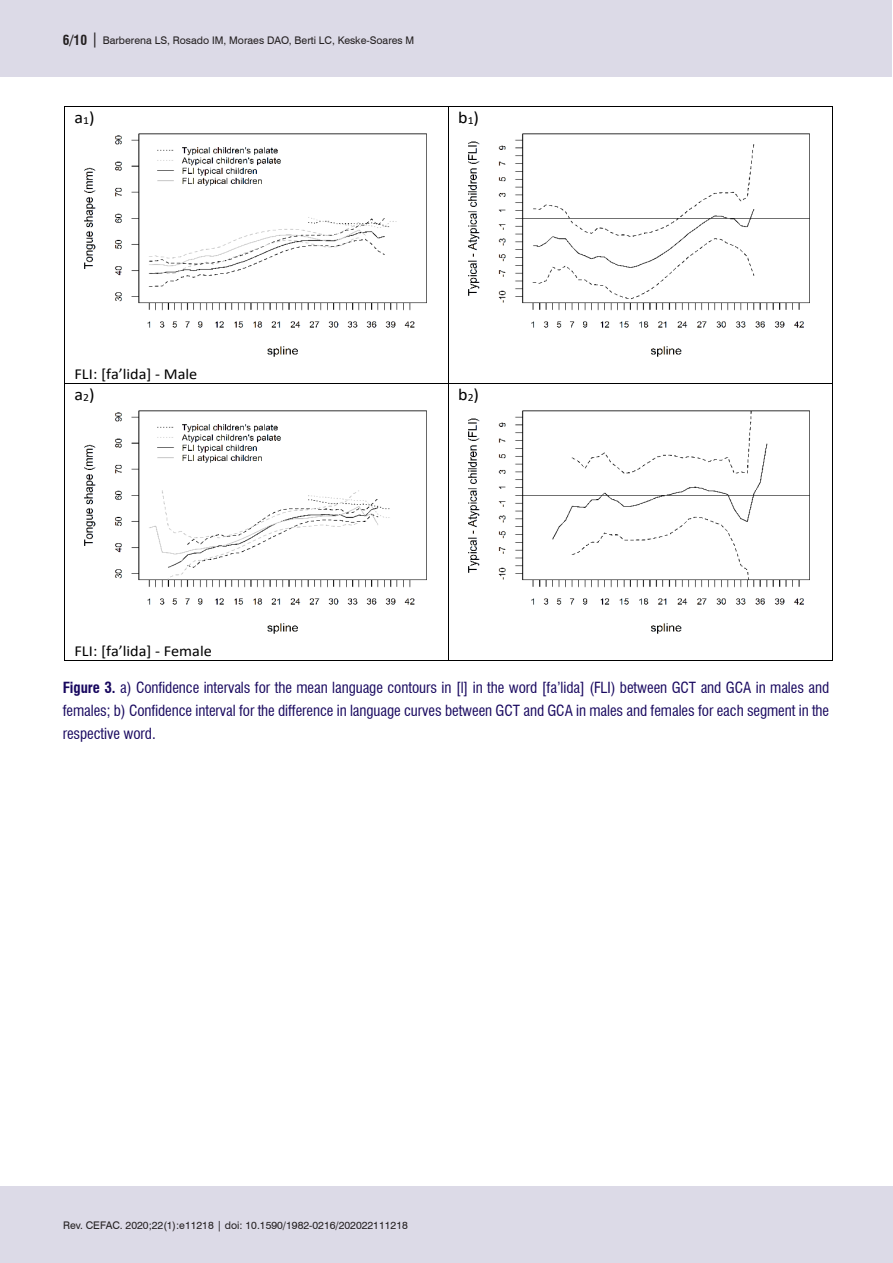
<style>
.page{position:relative;width:893px;height:1263px;background:#fff}
.page>*{position:absolute;margin:0;border:0;box-sizing:border-box;transform-origin:0 0}
.t1{font:16.95px "Calibri";color:#000;scale:1.07 1}
.t2{font:15.3px "Calibri";color:#000;scale:1.07 1}
.Titulo_tabelas_e_gr{font:condensed 15px/22.8px "Swiss 721 BT";letter-spacing:-.005em;color:#18085f;text-align:justify}
.t3{font:10.5px "Swiss 721 BT";color:#231f20}
.s1{font-weight:700;font-stretch:condensed;font-size:13.5px}
.s2{font-size:15px}
.s3{font-size:10.95px}
.s4{font-weight:700}
</style>
<div class="page">
<div style="left:0;top:1186px;width:892px;height:77px;background:#dcdae7"></div>
<div style="left:0;top:0;width:892px;height:77px;background:#dcdae7"></div>
<hr style="left:65px;top:106px;width:383px;height:1px;background:#000">
<hr style="left:449px;top:106px;width:383px;height:1px;background:#000">
<hr style="left:64px;top:107px;width:1px;height:276px;background:#000">
<hr style="left:448px;top:107px;width:1px;height:276px;background:#000">
<hr style="left:832px;top:107px;width:1px;height:276px;background:#000">
<hr style="left:65px;top:383px;width:383px;height:1px;background:#000">
<hr style="left:449px;top:383px;width:383px;height:1px;background:#000">
<hr style="left:64px;top:384px;width:1px;height:276px;background:#000">
<hr style="left:65px;top:660px;width:383px;height:1px;background:#000">
<hr style="left:448px;top:384px;width:1px;height:276px;background:#000">
<hr style="left:449px;top:660px;width:383px;height:1px;background:#000">
<hr style="left:832px;top:384px;width:1px;height:276px;background:#000">
<img style="left:84px;top:133px;width:343px;height:224px">
<img style="left:468px;top:133px;width:342px;height:224px">
<img style="left:84px;top:410px;width:343px;height:224px">
<img style="left:468px;top:410px;width:342px;height:224px">
<p class="t3" style="left:63px;top:33px;width:353px"><span class="s1">6/10</span> <span class="s2">|</span> Barberena LS, Rosado IM, Moraes DAO, Berti LC, Keske-Soares M</p>
<p class="t1" style="left:75px;top:106px;width:20px">a<span class="s3">1</span>)</p>
<p class="t1" style="left:458px;top:106px;width:21px">b<span class="s3">1</span>)</p>
<p class="t2" style="left:75px;top:363px;width:116px">FLI: [fa’lida] - Male</p>
<p class="t1" style="left:75px;top:383px;width:20px">a<span class="s3">2</span>)</p>
<p class="t2" style="left:75px;top:640px;width:130px">FLI: [fa’lida] - Female</p>
<p class="t1" style="left:458px;top:383px;width:21px">b<span class="s3">2</span>)</p>
<p class="Titulo_tabelas_e_gr" style="left:63px;top:676px;width:768px"><span class="s4">Figure 3.</span> a) Confidence intervals for the mean language contours in [l] in the word [fa’lida] (FLI) between GCT and GCA in males and females; b) Confidence interval for the difference in language curves between GCT and GCA in males and females for each segment in the respective word.</p>
<p class="t3" style="left:63px;top:1218px;width:346px">Rev. CEFAC. 2020;22(1):e11218 | doi: 10.1590/1982-0216/202022111218</p>
</div>
